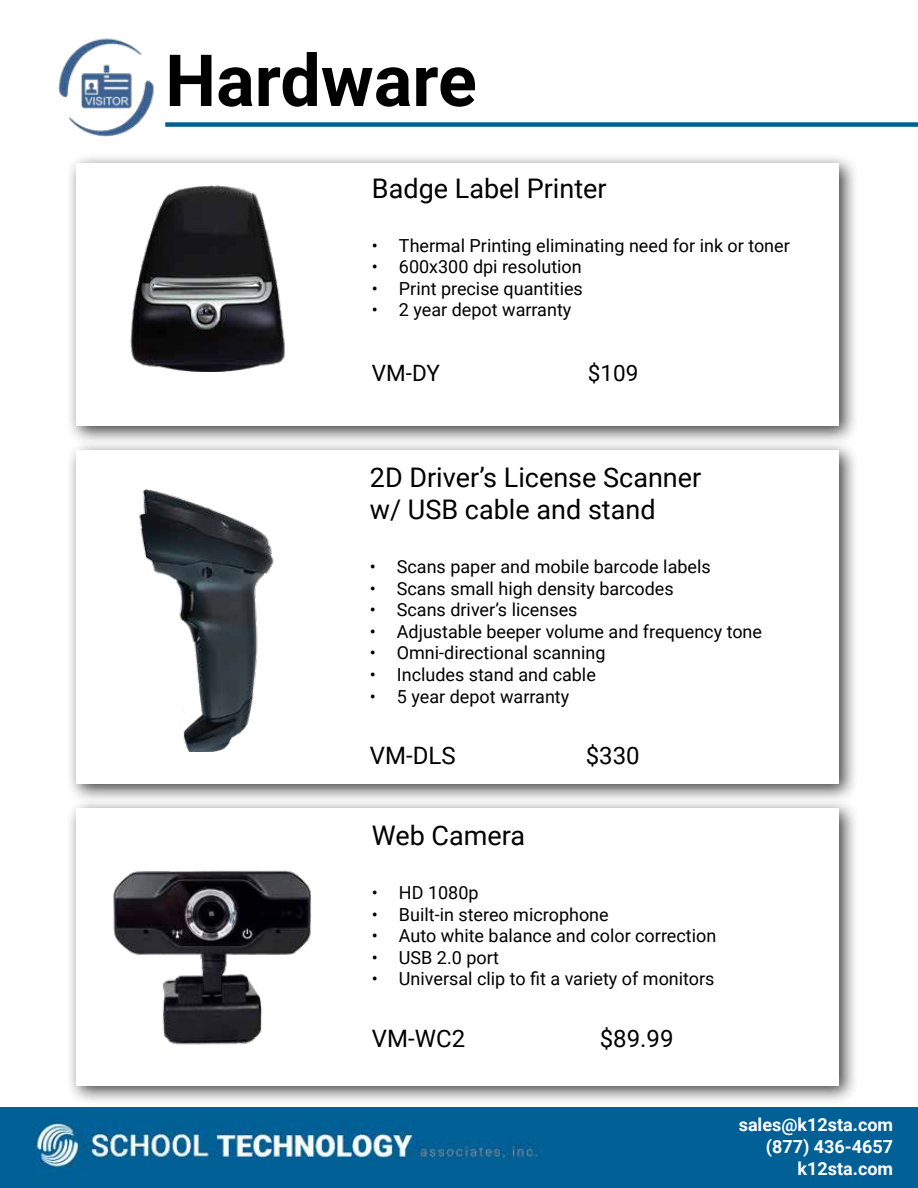
<style>
.page{position:relative;width:918px;height:1188px;background:#fff}
.page>*{position:absolute;margin:0;border:0;box-sizing:border-box;transform-origin:0 0}
.t1{font:700 72px "Roboto";color:#000}
.t2{font:27px/32.4px "Roboto";color:#000}
.t3{font:24px "Roboto";color:#000}
.t4{font:22.5px "Roboto";color:#000}
.t5{font:18px "Roboto";color:#000}
.t6{font:700 18px/21.6px "Roboto";color:#fff;text-align:right}
</style>
<div class="page">
<div style="left:66px;top:798px;width:793px;height:308px;background:#000;opacity:.75"></div>
<div style="left:76px;top:808px;width:763px;height:278px;background:#fff"></div>
<div style="left:66px;top:440px;width:793px;height:364px;background:#000;opacity:.75"></div>
<div style="left:76px;top:450px;width:763px;height:334px;background:#fff"></div>
<div style="left:66px;top:153px;width:793px;height:293px;background:#000;opacity:.75"></div>
<div style="left:76px;top:164px;width:763px;height:262px;background:#fff"></div>
<img style="left:58px;top:38px;width:96px;height:99px">
<img style="left:130px;top:186px;width:155px;height:185px">
<img style="left:139px;top:489px;width:135px;height:262px">
<img style="left:113px;top:870px;width:199px;height:175px">
<img style="left:0;top:1107px;width:918px;height:81px">
<div style="left:165px;top:122px;width:753px;height:5px;background:#006096"></div>
<h1 class="t1" style="left:165px;top:30px;width:313px">Hardware</h1>
<h2 class="t2" style="left:372px;top:171px;width:236px">Badge Label Printer</h2>
<p class="t5" style="left:372px;top:233px;width:419px">• Thermal Printing eliminating need for ink or toner</p>
<p class="t5" style="left:372px;top:254px;width:211px">• 600x300 dpi resolution</p>
<p class="t5" style="left:372px;top:276px;width:212px">• Print precise quantities</p>
<p class="t5" style="left:372px;top:297px;width:201px">• 2 year depot warranty</p>
<p class="t4" style="left:372px;top:357px;width:69px">VM-DY</p>
<p class="t4" style="left:588px;top:357px;width:52px">$109</p>
<h2 class="t2" style="left:370px;top:460px;width:333px">2D Driver’s License Scanner w/ USB cable and stand</h2>
<p class="t5" style="left:370px;top:554px;width:342px">• Scans paper and mobile barcode labels</p>
<p class="t5" style="left:370px;top:576px;width:305px">• Scans small high density barcodes</p>
<p class="t5" style="left:370px;top:597px;width:209px">• Scans driver’s licenses</p>
<p class="t5" style="left:370px;top:619px;width:394px">• Adjustable beeper volume and frequency tone</p>
<p class="t5" style="left:370px;top:640px;width:237px">• Omni-directional scanning</p>
<p class="t5" style="left:370px;top:662px;width:228px">• Includes stand and cable</p>
<p class="t5" style="left:370px;top:684px;width:201px">• 5 year depot warranty</p>
<h3 class="t3" style="left:370px;top:738px;width:87px">VM-DLS</h3>
<h3 class="t3" style="left:586px;top:738px;width:55px">$330</h3>
<h2 class="t2" style="left:372px;top:818px;width:155px">Web Camera</h2>
<p class="t5" style="left:372px;top:880px;width:108px">• HD 1080p</p>
<p class="t5" style="left:372px;top:902px;width:238px">• Built-in stereo microphone</p>
<p class="t5" style="left:372px;top:923px;width:346px">• Auto white balance and color correction</p>
<p class="t5" style="left:372px;top:945px;width:129px">• USB 2.0 port</p>
<p class="t5" style="left:372px;top:966px;width:344px">• Universal clip to fit a variety of monitors</p>
<h3 class="t3" style="left:372px;top:1021px;width:95px">VM-WC2</h3>
<h3 class="t3" style="left:600px;top:1021px;width:75px">$89.99</h3>
<p class="t6" style="left:739px;top:1113px;width:156px">sales@k12sta.com (877) 436-4657 k12sta.com</p>
</div>
